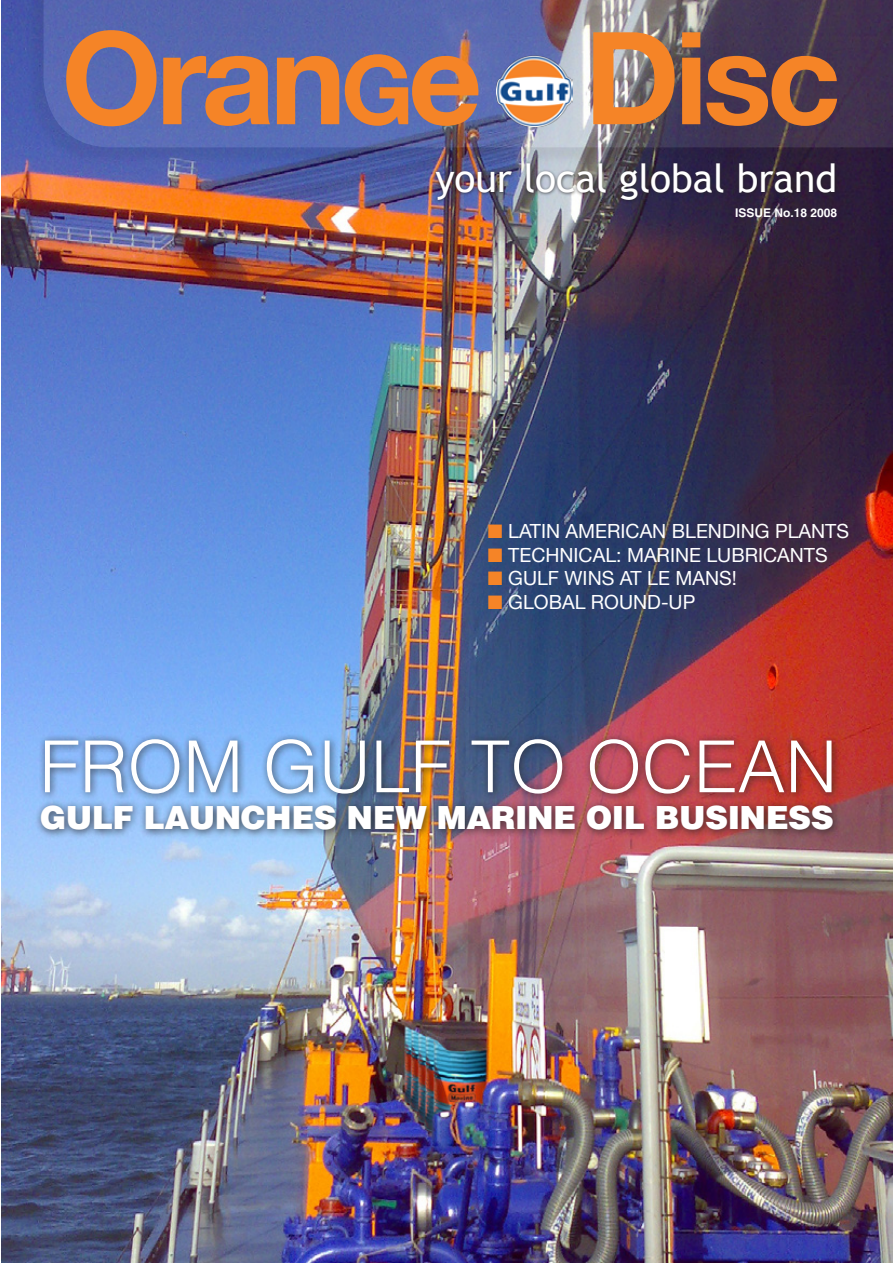
<style>
.page{position:relative;width:893px;height:1263px;background:#fff}
.page>*{position:absolute;margin:0;border:0;box-sizing:border-box;transform-origin:0 0}
.t1{font:700 128.7px "Helvetica Neue";letter-spacing:-.04em;color:#f58427}
.t2{font:300 71.7px "Helvetica";color:#fff}
.t3{font:39px "Trebuchet MS";color:#fff}
.t4{font:900 31.95px "Helvetica";letter-spacing:-.015em;color:#fff}
.t5{font:19.5px "Helvetica Neue";color:#fff}
.t6{font:700 12px "Helvetica";color:#fff}
.s1{font-size:95.7px}
.s2{color:#f58427}
</style>
<div class="page">
<img style="left:1px;top:0;width:892px;height:1263px">
<div style="left:25px;top:0;width:868px;height:169px;background:#231f20;opacity:.75"></div>
<svg style="left:44px;top:0;width:849px;height:147px;background:#5c6293"></svg>
<img style="left:496px;top:56px;width:76px;height:71px">
<div style="left:432px;top:160px;width:461px;height:72px;background:#231f20;opacity:.75"></div>
<div style="left:34px;top:732px;width:859px;height:149px;background:#231f20;opacity:.75"></div>
<p class="t1" style="left:61px;top:-1px;width:781px">Oran<span class="s1">g</span>e Disc</p>
<p class="t3" style="left:435px;top:155px;width:403px">your local global brand</p>
<p class="t6" style="left:735px;top:205px;width:104px">ISSUE NO.18 2008</p>
<p class="t5" style="left:488px;top:520px;width:363px"><span class="s2">■</span> LATIN AMERICAN BLENDING PLANTS</p>
<p class="t5" style="left:488px;top:543px;width:341px"><span class="s2">■</span> TECHNICAL: MARINE LUBRICANTS</p>
<p class="t5" style="left:488px;top:567px;width:250px"><span class="s2">■</span> GULF WINS AT LE MANS!</p>
<p class="t5" style="left:488px;top:590px;width:194px"><span class="s2">■</span> GLOBAL ROUND-UP</p>
<p class="t2" style="left:40px;top:722px;width:799px">FROM GULF TO OCEAN</p>
<p class="t4" style="left:40px;top:796px;width:796px">GULF LAUNCHES NEW MARINE OIL BUSINESS</p>
</div>
